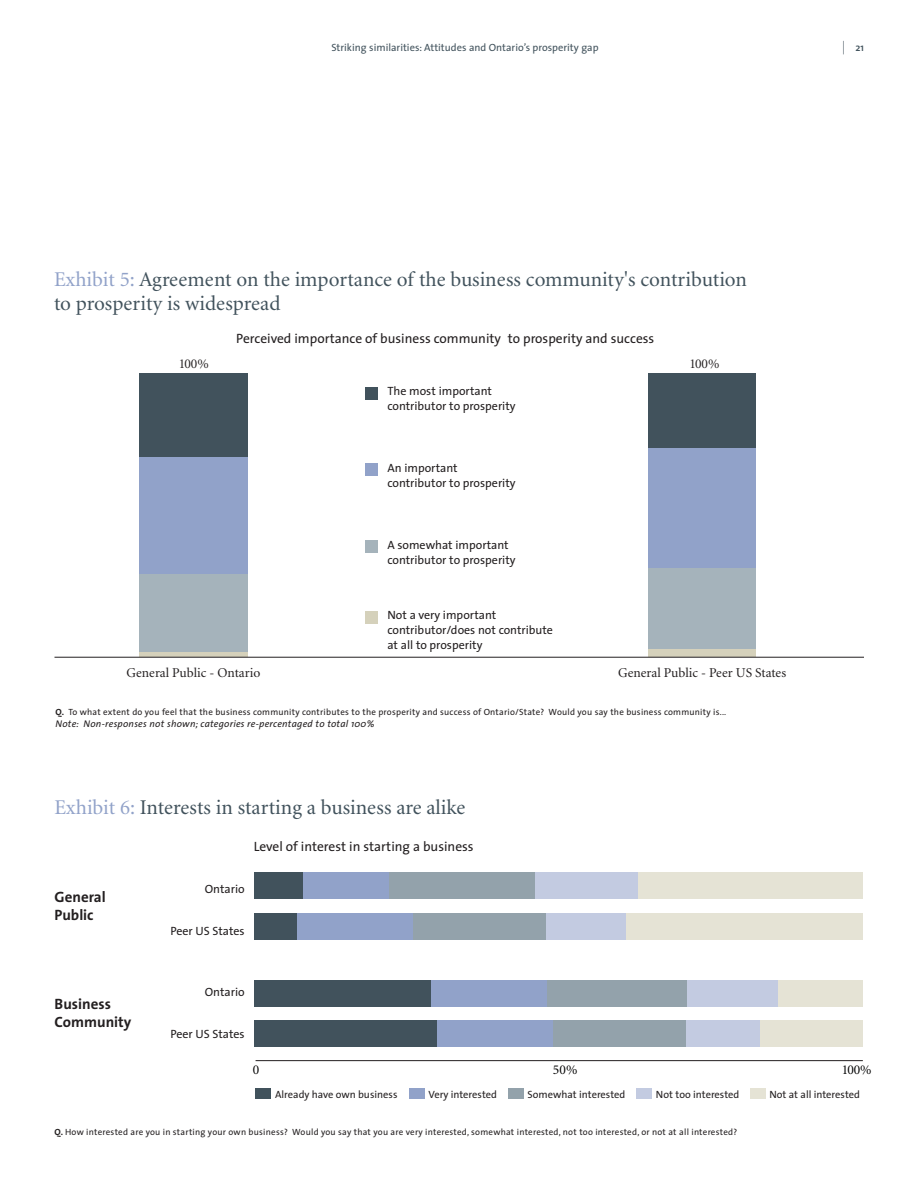
<style>
.page{position:relative;width:918px;height:1188px;background:#fff}
.page>*{position:absolute;margin:0;border:0;box-sizing:border-box;transform-origin:0 0}
.t1{font:21px/24px "Minion";color:#41525c}
.t2{font:700 15px/18px "The Sans";color:#231f20}
.t3{font:13.5px "The Sans";color:#231f20}
.t4{font:13.5px "Minion";color:#231f20}
.t5{font:13.5px "Minion";color:#000}
.t6{font:12px/15px "The Sans";color:#231f20}
.t7{font:10.5px "The Sans";color:#231f20}
.t8{font:10.5px "The Sans";color:#41525c}
.t9{font:600 10.5px "The Sans";color:#41525c}
.t10{font:italic 9.75px "The Sans";letter-spacing:.025em;color:#231f20}
.t11{font:9px "The Sans";letter-spacing:.025em;color:#231f20}
.s1{font-weight:200;font-size:13.5px}
.s2{color:#91a2c9}
.s3{font-weight:700}
</style>
<div class="page">
<div style="left:139px;top:651px;width:108px;height:6px;background:#d5d1bb"></div>
<div style="left:648px;top:648px;width:108px;height:9px;background:#d5d1bb"></div>
<div style="left:139px;top:574px;width:108px;height:77px;background:#a5b3bb"></div>
<div style="left:648px;top:568px;width:108px;height:80px;background:#a5b3bb"></div>
<div style="left:139px;top:456px;width:108px;height:118px;background:#91a2c9"></div>
<div style="left:648px;top:448px;width:108px;height:120px;background:#91a2c9"></div>
<div style="left:139px;top:373px;width:108px;height:83px;background:#41525c"></div>
<div style="left:648px;top:373px;width:108px;height:75px;background:#41525c"></div>
<div style="left:365px;top:611px;width:13px;height:13px;background:#d5d1bb"></div>
<div style="left:365px;top:540px;width:13px;height:13px;background:#a5b3bb"></div>
<div style="left:365px;top:463px;width:13px;height:13px;background:#91a2c9"></div>
<div style="left:365px;top:387px;width:13px;height:13px;background:#41525c"></div>
<hr style="left:55px;top:657px;width:809px;height:1px;background:#231f20">
<div style="left:638px;top:872px;width:225px;height:27px;background:#e5e3d5"></div>
<div style="left:626px;top:913px;width:237px;height:27px;background:#e5e3d5"></div>
<div style="left:778px;top:980px;width:85px;height:27px;background:#e5e3d5"></div>
<div style="left:759px;top:1020px;width:104px;height:27px;background:#e5e3d5"></div>
<div style="left:534px;top:872px;width:104px;height:27px;background:#c3cbe1"></div>
<div style="left:546px;top:913px;width:80px;height:27px;background:#c3cbe1"></div>
<div style="left:686px;top:980px;width:92px;height:27px;background:#c3cbe1"></div>
<div style="left:686px;top:1020px;width:73px;height:27px;background:#c3cbe1"></div>
<div style="left:388px;top:872px;width:146px;height:27px;background:#93a2ab"></div>
<div style="left:412px;top:913px;width:134px;height:27px;background:#93a2ab"></div>
<div style="left:546px;top:980px;width:140px;height:27px;background:#93a2ab"></div>
<div style="left:552px;top:1020px;width:134px;height:27px;background:#93a2ab"></div>
<div style="left:303px;top:872px;width:85px;height:27px;background:#91a2c9"></div>
<div style="left:297px;top:913px;width:115px;height:27px;background:#91a2c9"></div>
<div style="left:431px;top:980px;width:115px;height:27px;background:#91a2c9"></div>
<div style="left:437px;top:1020px;width:115px;height:27px;background:#91a2c9"></div>
<div style="left:254px;top:872px;width:49px;height:27px;background:#41525c"></div>
<div style="left:254px;top:913px;width:43px;height:27px;background:#41525c"></div>
<div style="left:254px;top:980px;width:177px;height:27px;background:#41525c"></div>
<div style="left:254px;top:1020px;width:183px;height:27px;background:#41525c"></div>
<div style="left:750px;top:1089px;width:15px;height:10px;background:#e5e3d5"></div>
<div style="left:636px;top:1089px;width:16px;height:10px;background:#c3cbe1"></div>
<div style="left:508px;top:1089px;width:16px;height:10px;background:#93a2ab"></div>
<div style="left:409px;top:1089px;width:16px;height:10px;background:#91a2c9"></div>
<div style="left:256px;top:1089px;width:15px;height:10px;background:#41525c"></div>
<hr style="left:256px;top:1060px;width:607px;height:1px;background:#231f20">
<p class="t8" style="left:331px;top:43px;width:269px">Striking similarities: Attitudes and Ontario’s prosperity gap</p>
<p class="t9" style="left:842px;top:43px;width:24px"><span class="s1">|</span> 21</p>
<h1 class="t1" style="left:54px;top:269px;width:695px"><span class="s2">Exhibit 5:</span> Agreement on the importance of the business community's contribution to prosperity is widespread</h1>
<h3 class="t3" style="left:236px;top:333px;width:420px">Perceived importance of business community to prosperity and success</h3>
<h3 class="t4" style="left:179px;top:359px;width:31px">100%</h3>
<h3 class="t4" style="left:690px;top:359px;width:31px">100%</h3>
<h3 class="t6" style="left:387px;top:384px;width:130px">The most important contributor to prosperity</h3>
<h3 class="t6" style="left:387px;top:462px;width:130px">An important contributor to prosperity</h3>
<h3 class="t6" style="left:387px;top:539px;width:130px">A somewhat important contributor to prosperity</h3>
<h3 class="t6" style="left:387px;top:609px;width:167px">Not a very important contributor/does not contribute at all to prosperity</h3>
<h3 class="t4" style="left:126px;top:667px;width:136px">General Public - Ontario</h3>
<h3 class="t4" style="left:618px;top:667px;width:170px">General Public - Peer US States</h3>
<p class="t11" style="left:56px;top:708px;width:672px"><span class="s3">Q.</span> To what extent do you feel that the business community contributes to the prosperity and success of Ontario/State? Would you say the business community is...</p>
<p class="t10" style="left:56px;top:720px;width:320px">Note: Non-responses not shown; categories re-percentaged to total 100%</p>
<h1 class="t1" style="left:54px;top:797px;width:412px"><span class="s2">Exhibit 6:</span> Interests in starting a business are alike</h1>
<h3 class="t3" style="left:254px;top:841px;width:221px">Level of interest in starting a business</h3>
<h2 class="t2" style="left:55px;top:889px;width:53px">General<br>Public</h2>
<h2 class="t2" style="left:55px;top:997px;width:78px">Business<br>Community</h2>
<h3 class="t6" style="left:205px;top:883px;width:41px">Ontario</h3>
<h3 class="t6" style="left:170px;top:925px;width:76px">Peer US States</h3>
<h3 class="t6" style="left:205px;top:986px;width:41px">Ontario</h3>
<h3 class="t6" style="left:170px;top:1028px;width:76px">Peer US States</h3>
<h3 class="t5" style="left:253px;top:1065px;width:8px">0</h3>
<h3 class="t5" style="left:553px;top:1065px;width:26px">50%</h3>
<h3 class="t5" style="left:842px;top:1065px;width:31px">100%</h3>
<p class="t7" style="left:275px;top:1091px;width:124px">Already have own business</p>
<p class="t7" style="left:429px;top:1091px;width:70px">Very interested</p>
<p class="t7" style="left:528px;top:1091px;width:99px">Somewhat interested</p>
<p class="t7" style="left:656px;top:1091px;width:85px">Not too interested</p>
<p class="t7" style="left:769px;top:1091px;width:92px">Not at all interested</p>
<p class="t11" style="left:54px;top:1128px;width:684px"><span class="s3">Q.</span> How interested are you in starting your own business? Would you say that you are very interested, somewhat interested, not too interested, or not at all interested?</p>
</div>
